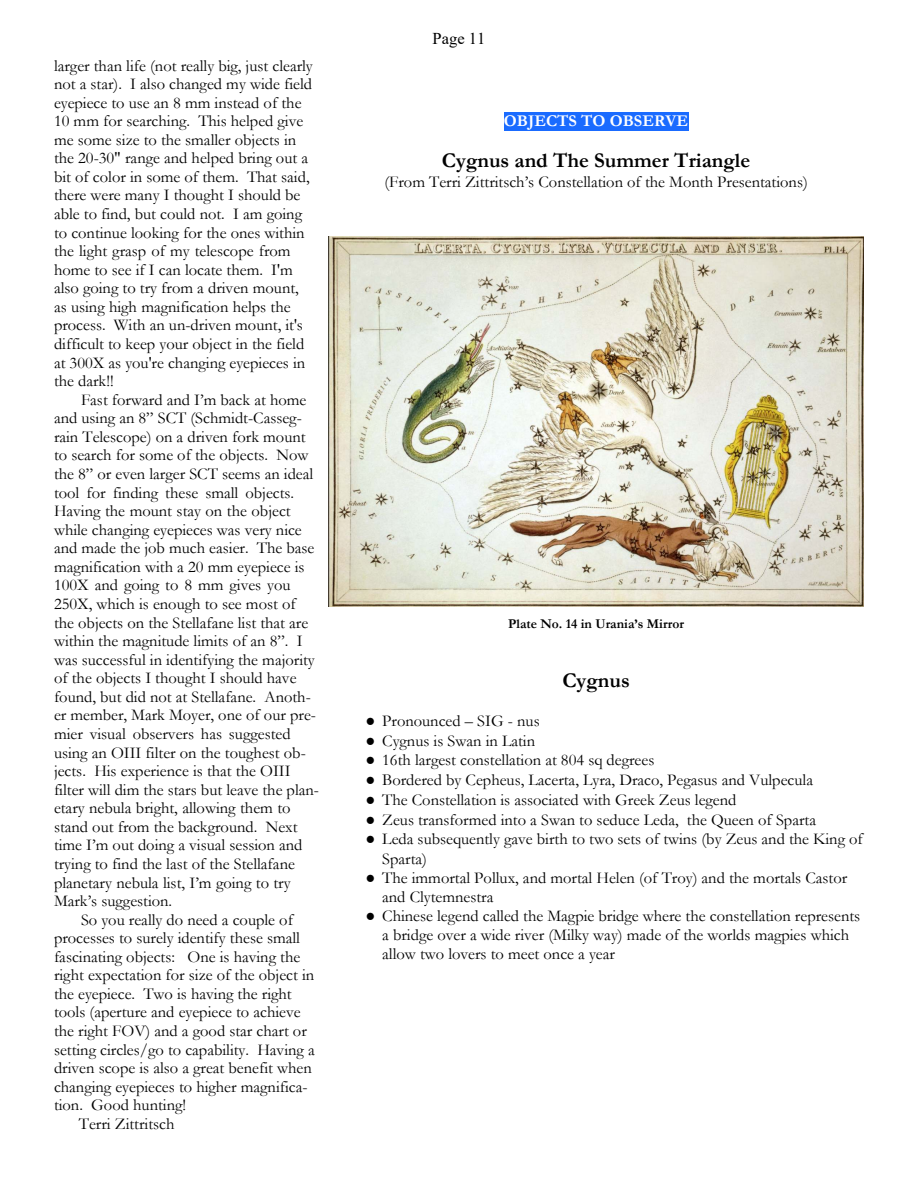
<style>
.page{position:relative;width:918px;height:1188px;background:#fff}
.page>*{position:absolute;margin:0;border:0;box-sizing:border-box;transform-origin:0 0}
.t1{font:700 21px "Garamond";color:#000}
.t2{font:16.5px/18.6px "Garamond";color:#000}
.t3{font:700 16.5px "Garamond";color:#fff}
.t4{font:16.5px "Times New Roman";color:#000}
.t5{font:700 13.5px "Garamond";color:#000}
.s1{font-family:"Times New Roman"}
</style>
<div class="page">
<div style="left:504px;top:112px;width:184px;height:19px;background:#1a6bff"></div>
<img style="left:328px;top:236px;width:535px;height:371px">
<p class="t2" style="left:54px;top:58px;width:260px">larger than life (not really big, just clearly not a star). I also changed my wide field eyepiece to use an 8 mm instead of the 10 mm for searching. This helped give me some size to the smaller objects in the 20-30" range and helped bring out a bit of color in some of them. That said, there were many I thought I should be able to find, but could not. I am going to continue looking for the ones within the light grasp of my telescope from home to see if I can locate them. I'm also going to try from a driven mount, as using high magnification helps the process. With an un-driven mount, it's difficult to keep your object in the field at 300X as you're changing eyepieces in the dark!!</p>
<p class="t2" style="left:81px;top:392px;width:227px">Fast forward and I’m back at home</p>
<p class="t2" style="left:54px;top:411px;width:249px">and using an 8” SCT (Schmidt-Casseg-</p>
<p class="t2" style="left:54px;top:429px;width:253px">rain Telescope) on a driven fork mount</p>
<p class="t2" style="left:54px;top:448px;width:256px">to search for some of the objects. Now</p>
<p class="t2" style="left:54px;top:466px;width:261px">the 8” or even larger SCT seems an ideal</p>
<p class="t2" style="left:54px;top:485px;width:242px">tool for finding these small objects.</p>
<p class="t2" style="left:54px;top:504px;width:238px">Having the mount stay on the object</p>
<p class="t2" style="left:54px;top:522px;width:249px">while changing eyepieces was very nice</p>
<p class="t2" style="left:54px;top:541px;width:262px">and made the job much easier. The base</p>
<p class="t2" style="left:54px;top:559px;width:252px">magnification with a 20 mm eyepiece is</p>
<p class="t2" style="left:54px;top:578px;width:238px">100X and going to 8 mm gives you</p>
<p class="t2" style="left:54px;top:596px;width:243px">250X, which is enough to see most of</p>
<p class="t2" style="left:54px;top:615px;width:256px">the objects on the Stellafane list that are</p>
<p class="t2" style="left:54px;top:634px;width:250px">within the magnitude limits of an 8”. I</p>
<p class="t2" style="left:54px;top:652px;width:262px">was successful in identifying the majority</p>
<p class="t2" style="left:54px;top:671px;width:244px">of the objects I thought I should have</p>
<p class="t2" style="left:54px;top:689px;width:258px">found, but did not at Stellafane. Anoth-</p>
<p class="t2" style="left:54px;top:708px;width:264px">er member, Mark Moyer, one of our pre-</p>
<p class="t2" style="left:54px;top:726px;width:238px">mier visual observers has suggested</p>
<p class="t2" style="left:54px;top:745px;width:253px">using an OIII filter on the toughest ob-</p>
<p class="t2" style="left:54px;top:764px;width:238px">jects. His experience is that the OIII</p>
<p class="t2" style="left:54px;top:782px;width:267px">filter will dim the stars but leave the plan-</p>
<p class="t2" style="left:54px;top:801px;width:238px">etary nebula bright, allowing them to</p>
<p class="t2" style="left:54px;top:819px;width:245px">stand out from the background. Next</p>
<p class="t2" style="left:54px;top:838px;width:250px">time I’m out doing a visual session and</p>
<p class="t2" style="left:54px;top:856px;width:242px">trying to find the last of the Stellafane</p>
<p class="t2" style="left:54px;top:875px;width:238px">planetary nebula list, I’m going to try</p>
<p class="t2" style="left:54px;top:894px;width:120px">Mark’s suggestion.</p>
<p class="t2" style="left:81px;top:912px;width:214px">So you really do need a couple of</p>
<p class="t2" style="left:54px;top:931px;width:248px">processes to surely identify these small</p>
<p class="t2" style="left:54px;top:949px;width:248px">fascinating objects: One is having the</p>
<p class="t2" style="left:54px;top:968px;width:262px">right expectation for size of the object in</p>
<p class="t2" style="left:54px;top:986px;width:239px">the eyepiece. Two is having the right</p>
<p class="t2" style="left:54px;top:1005px;width:248px">tools (aperture and eyepiece to achieve</p>
<p class="t2" style="left:54px;top:1024px;width:254px">the right FOV) and a good star chart or</p>
<p class="t2" style="left:54px;top:1042px;width:262px">setting circles/go to capability. Having a</p>
<p class="t2" style="left:54px;top:1061px;width:259px">driven scope is also a great benefit when</p>
<p class="t2" style="left:54px;top:1079px;width:255px">changing eyepieces to higher magnifica-</p>
<p class="t2" style="left:54px;top:1098px;width:134px">tion. Good hunting!</p>
<p class="t2" style="left:79px;top:1116px;width:97px">Terri Zittritsch</p>
<p class="t4" style="left:433px;top:33px;width:54px">Page 11</p>
<p class="t3" style="left:504px;top:115px;width:186px">OBJECTS TO OBSERVE</p>
<p class="t1" style="left:442px;top:153px;width:310px">Cygnus and The Summer Triangle</p>
<p class="t2" style="left:384px;top:174px;width:425px">(From Terri Zittritsch’s Constellation of the Month Presentations)</p>
<p class="t5" style="left:508px;top:620px;width:177px">Plate No. 14 in Urania’s Mirror</p>
<p class="t1" style="left:562px;top:673px;width:69px">Cygnus</p>
<p class="t2" style="left:365px;top:713px;width:176px"><span class="s1">●</span> Pronounced – SIG - nus</p>
<p class="t2" style="left:365px;top:733px;width:171px"><span class="s1">●</span> Cygnus is Swan in Latin</p>
<p class="t2" style="left:365px;top:753px;width:291px"><span class="s1">●</span> 16th largest constellation at 804 sq degrees</p>
<p class="t2" style="left:365px;top:773px;width:449px"><span class="s1">●</span> Bordered by Cepheus, Lacerta, Lyra, Draco, Pegasus and Vulpecula</p>
<p class="t2" style="left:365px;top:792px;width:373px"><span class="s1">●</span> The Constellation is associated with Greek Zeus legend</p>
<p class="t2" style="left:365px;top:812px;width:452px"><span class="s1">●</span> Zeus transformed into a Swan to seduce Leda, the Queen of Sparta</p>
<p class="t2" style="left:382px;top:832px;width:482px;line-height:19.2px;text-indent:-17px"><span class="s1">●</span> Leda subsequently gave birth to two sets of twins (by Zeus and the King of<br>Sparta)</p>
<p class="t2" style="left:382px;top:870px;width:467px;line-height:19.2px;text-indent:-17px"><span class="s1">●</span> The immortal Pollux, and mortal Helen (of Troy) and the mortals Castor and Clytemnestra</p>
<p class="t2" style="left:382px;top:908px;width:480px;text-indent:-17px"><span class="s1">●</span> Chinese legend called the Magpie bridge where the constellation represents a bridge over a wide river (Milky way) made of the worlds magpies which allow two lovers to meet once a year</p>
</div>
